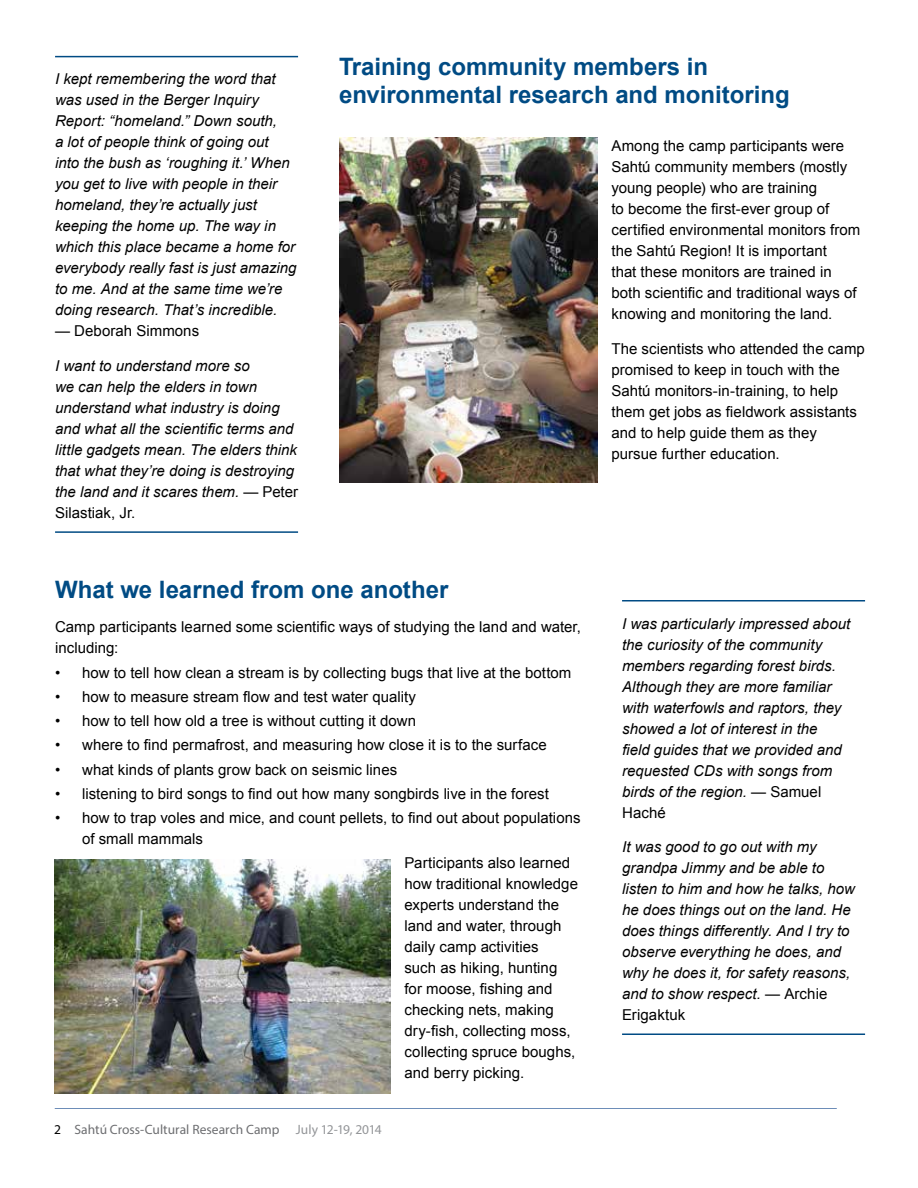
<style>
.page{position:relative;width:918px;height:1188px;background:#fff}
.page>*{position:absolute;margin:0;border:0;box-sizing:border-box;transform-origin:0 0}
.t1{font:700 24px/28.5px "Arial";color:#004b84}
.t2{font:15px/21px "Arial";letter-spacing:.005em;color:#000}
.t3{font:italic 15px/21px "Arial";color:#000}
.t4{font:13.5px "Myriad Pro";color:#6d6e71}
.s1{font-style:italic}
.s2{font-style:normal}
.s3{color:#000}
.s4{color:#939598}
</style>
<div class="page">
<hr style="left:55px;top:1108px;width:782px;height:1px;background:#6d8db8">
<hr style="left:55px;top:56px;width:243px;height:1px;background:#004b84">
<hr style="left:55px;top:531px;width:243px;height:2px;background:#004b84">
<hr style="left:622px;top:600px;width:243px;height:2px;background:#004b84">
<hr style="left:622px;top:1034px;width:243px;height:1px;background:#004b84">
<img style="left:339px;top:137px;width:259px;height:345px">
<img style="left:54px;top:859px;width:337px;height:234px">
<p class="t3" style="left:55px;top:69px;width:243px">I kept remembering the word that was used in the Berger Inquiry Report: “homeland.” Down south,<br>a lot of people think of going out into the bush as ‘roughing it.’ When you get to live with people in their homeland, they’re actually just keeping the home up. The way in which this place became a home for everybody really fast is just amazing to me. And at the same time we’re doing research. That’s incredible.</p>
<p class="t2" style="left:55px;top:321px;width:146px"><span class="s1">—</span> Deborah Simmons</p>
<p class="t3" style="left:55px;top:355px;width:245px">I want to understand more so<br>we can help the elders in town understand what industry is doing and what all the scientific terms and little gadgets mean. The elders think that what they’re doing is destroying the land and it scares them. — <span class="s2">Peter<br>Silastiak, Jr.</span></p>
<h1 class="t1" style="left:339px;top:53px;width:452px">Training community members in environmental research and monitoring</h1>
<p class="t2" style="left:611px;top:136px;width:251px">Among the camp participants were Sahtú community members (mostly young people) who are training<br>to become the first-ever group of certified environmental monitors from the Sahtú Region! It is important<br>that these monitors are trained in both scientific and traditional ways of knowing and monitoring the land.</p>
<p class="t2" style="left:611px;top:338px;width:255px">The scientists who attended the camp promised to keep in touch with the Sahtú monitors-in-training, to help them get jobs as fieldwork assistants and to help guide them as they pursue further education.</p>
<h1 class="t1" style="left:55px;top:576px;width:395px">What we learned from one another</h1>
<p class="t2" style="left:55px;top:617px;width:527px">Camp participants learned some scientific ways of studying the land and water, including:</p>
<p class="t2" style="left:55px;top:662px;width:518px">• how to tell how clean a stream is by collecting bugs that live at the bottom</p>
<p class="t2" style="left:55px;top:686px;width:363px">• how to measure stream flow and test water quality</p>
<p class="t2" style="left:55px;top:711px;width:363px">• how to tell how old a tree is without cutting it down</p>
<p class="t2" style="left:55px;top:735px;width:493px">• where to find permafrost, and measuring how close it is to the surface</p>
<p class="t2" style="left:55px;top:759px;width:344px">• what kinds of plants grow back on seismic lines</p>
<p class="t2" style="left:55px;top:783px;width:495px">• listening to bird songs to find out how many songbirds live in the forest</p>
<p class="t2" style="left:82px;top:808px;width:500px;text-indent:-27px">• how to trap voles and mice, and count pellets, to find out about populations of small mammals</p>
<p class="t2" style="left:404px;top:853px;width:175px">Participants also learned how traditional knowledge experts understand the land and water, through daily camp activities<br>such as hiking, hunting for moose, fishing and checking nets, making dry-fish, collecting moss, collecting spruce boughs, and berry picking.</p>
<p class="t4" style="left:54px;top:1121px;width:329px"><span class="s3">2</span> Sahtú Cross-Cultural Research Camp <span class="s4">July 12-19, 2014</span></p>
<p class="t3" style="left:622px;top:613px;width:230px">I was particularly impressed about the curiosity of the community members regarding forest birds.<br>Although they are more familiar with waterfowls and raptors, they showed a lot of interest in the<br>field guides that we provided and requested CDs with songs from birds of the region. — <span class="s2">Samuel<br>Haché</span></p>
<p class="t3" style="left:622px;top:836px;width:234px">It was good to go out with my grandpa Jimmy and be able to listen to him and how he talks, how he does things out on the land. He does things differently. And I try to observe everything he does, and why he does it, for safety reasons, and to show respect. — <span class="s2">Archie<br>Erigaktuk</span></p>
</div>
